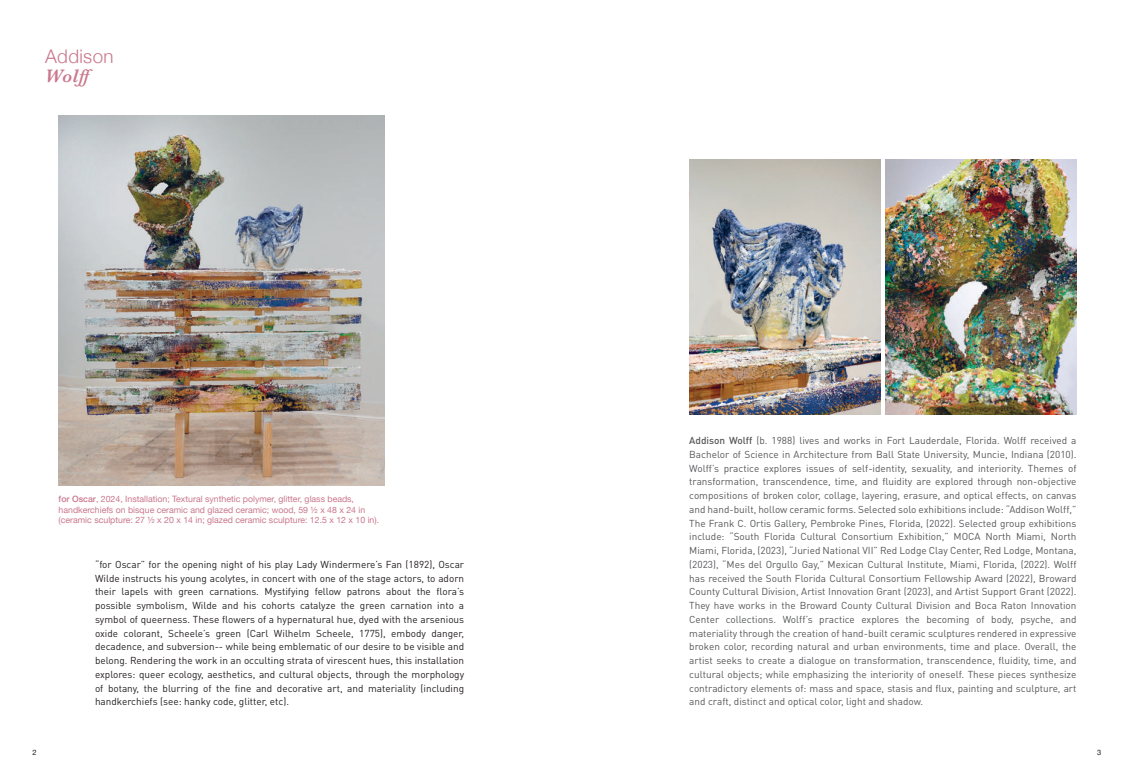
<style>
.page{position:relative;width:1134px;height:780px;background:#fff}
.page>*{position:absolute;margin:0;border:0;box-sizing:border-box;transform-origin:0 0}
.t1{font:300 18.75px "Helvetica Neue";letter-spacing:.02em;color:#ca788e}
.t2{font:italic 600 18.75px "Baskerville";color:#ca788e}
.t3{font:10px/13.8px "DIN Pro";color:#57585a;text-align:justify}
.t4{font:10px/13.8px "DIN Pro";color:#231f20;text-align:justify}
.t5{font:8.75px/10.5px "Helvetica Neue";color:#ca788e}
.t6{font:7.5px "Helvetica Neue";color:#231f20}
.s1{font-weight:500}
</style>
<div class="page">
<img style="left:59px;top:116px;width:325px;height:369px">
<img style="left:689px;top:159px;width:191px;height:255px">
<img style="left:885px;top:159px;width:191px;height:255px">
<h1 class="t1" style="left:45px;top:41px;width:70px">Addison</h1>
<h1 class="t2" style="left:79px;top:63px;width:20px">ٺ</h1>
<p class="t6" style="left:32px;top:746px;width:6px">2</p>
<p class="t5" style="left:59px;top:494px;width:322px"><span class="s1">for Oscar</span>, 2024, Installation; Textural synthetic polymer, glitter, glass beads, handkerchiefs on bisque ceramic and glazed ceramic; wood, 59 ½ x 48 x 24 in (ceramic sculpture: 27 ½ x 20 x 14 in; glazed ceramic sculpture: 12.5 x 12 x 10 in).</p>
<p class="t4" style="left:95px;top:557px;width:371px">“for Oscar” for the opening night of his play Lady Windermere’s Fan (1892), Oscar Wilde instructs his young acolytes, in concert with one of the stage actors, to adorn their lapels with green carnations. Mystifying fellow patrons about the flora’s possible symbolism, Wilde and his cohorts catalyze the green carnation into a symbol of queerness. These flowers of a hypernatural hue, dyed with the arsenious oxide colorant, Scheele’s green (Carl Wilhelm Scheele, 1775), embody danger, decadence, and subversion-- while being emblematic of our desire to be visible and belong. Rendering the work in an occulting strata of virescent hues, this installation explores: queer ecology, aesthetics, and cultural objects, through the morphology of botany, the blurring of the fine and decorative art, and materiality (including handkerchiefs (see: hanky code, glitter, etc).</p>
<p class="t3" style="left:689px;top:433px;width:389px"><span class="s1">Addison Wolff</span> (b. 1988) lives and works in Fort Lauderdale, Florida. Wolff received a Bachelor of Science in Architecture from Ball State University, Muncie, Indiana (2010).<br>Wolff’s practice explores issues of self-identity, sexuality, and interiority. Themes of transformation, transcendence, time, and fluidity are explored through non-objective compositions of broken color, collage, layering, erasure, and optical effects, on canvas and hand-built, hollow ceramic forms. Selected solo exhibitions include: “Addison Wolff,” The Frank C. Ortis Gallery, Pembroke Pines, Florida, (2022). Selected group exhibitions include: “South Florida Cultural Consortium Exhibition,” MOCA North Miami, North Miami, Florida, (2023), “Juried National VII” Red Lodge Clay Center, Red Lodge, Montana, (2023), “Mes del Orgullo Gay,” Mexican Cultural Institute, Miami, Florida, (2022). Wolff has received the South Florida Cultural Consortium Fellowship Award (2022), Broward County Cultural Division, Artist Innovation Grant (2023), and Artist Support Grant (2022).<br>They have works in the Broward County Cultural Division and Boca Raton Innovation Center collections. Wolff’s practice explores the becoming of body, psyche, and materiality through the creation of hand-built ceramic sculptures rendered in expressive broken color, recording natural and urban environments, time and place. Overall, the artist seeks to create a dialogue on transformation, transcendence, fluidity, time, and cultural objects; while emphasizing the interiority of oneself. These pieces synthesize contradictory elements of: mass and space, stasis and flux, painting and sculpture, art and craft, distinct and optical color, light and shadow.</p>
<p class="t6" style="left:1097px;top:746px;width:6px">3</p>
</div>
